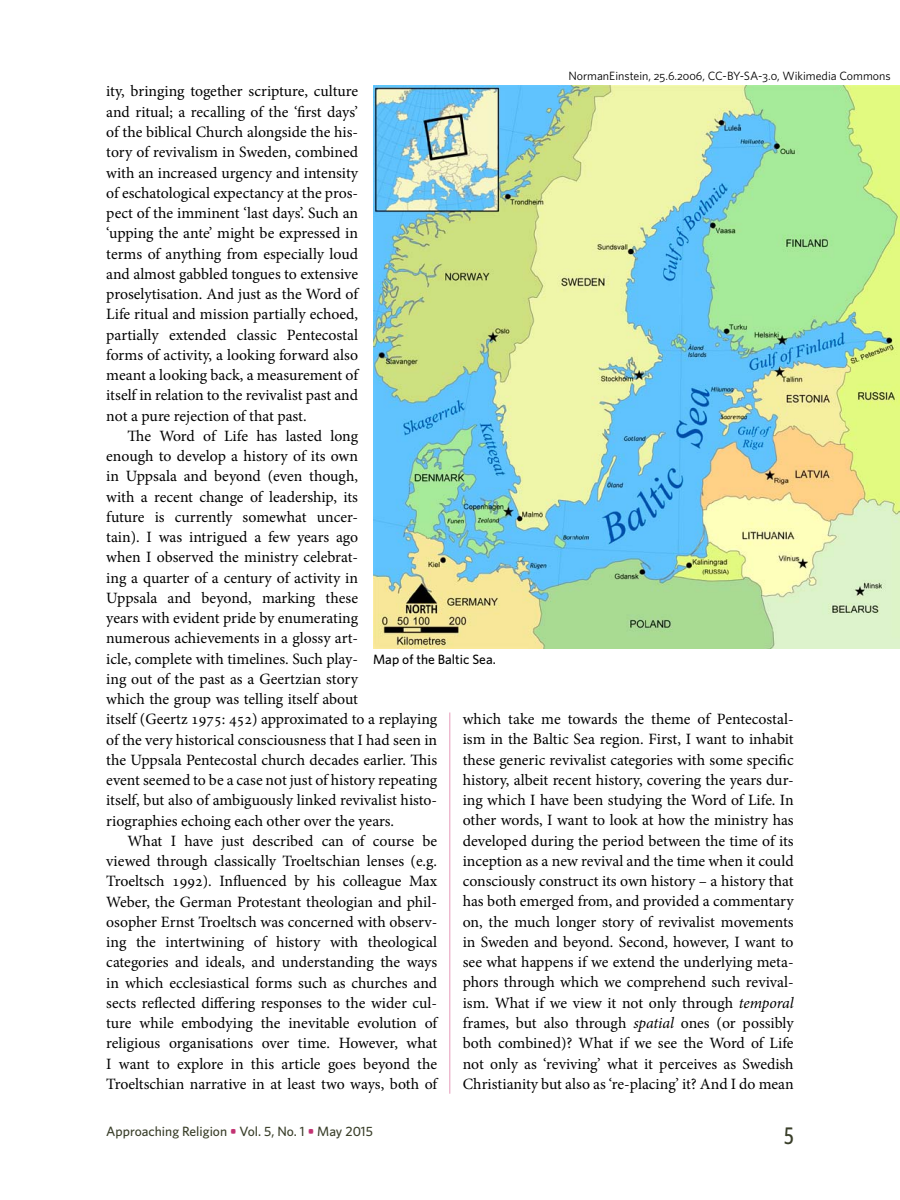
<style>
.page{position:relative;width:900px;height:1200px;background:#fff}
.page>*{position:absolute;margin:0;border:0;box-sizing:border-box;transform-origin:0 0}
.t1{font:500 24px "Whitney Condensed";color:#393e29}
.t2{font:15.75px/20.2px "Minion Pro";letter-spacing:-.005em;color:#000;text-align:justify}
.t3{font:500 13.5px "Whitney";color:#393e29}
.t4{font:500 13.5px "Whitney";color:#000}
.t5{font:12px "Whitney";color:#000}
.s1{font-family:"Whitney Book SC"}
.s2{font-style:italic}
.s3{font-weight:700;color:#c23272}
</style>
<div class="page">
<hr style="left:450px;top:712px;width:1px;height:382px;background:#e69cba">
<img style="left:373px;top:85px;width:527px;height:564px">
<p class="t5" style="left:568px;top:68px;width:324px">NormanEinstein, <span class="s1">25.6.2006</span>, CC-BY-SA-<span class="s1">3.0</span>, Wikimedia Commons</p>
<p class="t2" style="left:106px;top:81px;width:253px">ity, bringing together scripture, culture and ritual; a recalling of the ‘first days’ of the biblical Church alongside the his&shy;tory of revivalism in Sweden, combined with an increased urgency and intensity of eschatological expectancy at the pros&shy;pect of the imminent ‘last days’. Such an ‘upping the ante’ might be expressed in terms of anything from especially loud and almost gabbled tongues to extensive proselytisation. And just as the Word of Life ritual and mission partially echoed, partially extended classic Pentecostal forms of activity, a looking forward also meant a looking back, a measurement of itself in relation to the revivalist past and not a pure rejection of that past.</p>
<p class="t2" style="left:106px;top:426px;width:332px;text-align:left;text-indent:21px">The Word of Life has lasted long<br>enough to develop a history of its own<br>in Uppsala and beyond (even though,<br>with a recent change of leadership, its<br>future is currently somewhat uncer-<br>tain). I was intrigued a few years ago<br>when I observed the ministry celebrat-<br>ing a quarter of a century of activity in<br>Uppsala and beyond, marking these<br>years with evident pride by enumerating<br>numerous achievements in a glossy art-<br>icle, complete with timelines. Such play-<br>ing out of the past as a Geertzian story<br>which the group was telling itself about<br>itself (Geertz 1975: 452) approximated to a replaying of the very historical consciousness that I had seen in the Uppsala Pentecostal church decades earlier. This event seemed to be a case not just of history repeating itself, but also of ambiguously linked revivalist histo&shy;riographies echoing each other over the years.</p>
<p class="t2" style="left:106px;top:831px;width:332px;text-indent:21px">What I have just described can of course be viewed through classically Troeltschian lenses (e.g.<br>Troeltsch 1992). Influenced by his colleague Max Weber, the German Protestant theologian and phil&shy;osopher Ernst Troeltsch was concerned with observ&shy;ing the intertwining of history with theological categories and ideals, and understanding the ways in which ecclesiastical forms such as churches and sects reflected differing responses to the wider cul&shy;ture while embodying the inevitable evolution of religious organisations over time. However, what I want to explore in this article goes beyond the Troeltschian narrative in at least two ways, both of</p>
<p class="t4" style="left:373px;top:650px;width:124px">Map of the Baltic Sea.</p>
<p class="t2" style="left:463px;top:709px;width:332px">which take me towards the theme of Pentecostal&shy;ism in the Baltic Sea region. First, I want to inhabit these generic revivalist categories with some specific history, albeit recent history, covering the years dur&shy;ing which I have been studying the Word of Life. In other words, I want to look at how the ministry has developed during the period between the time of its inception as a new revival and the time when it could consciously construct its own history – a history that has both emerged from, and provided a commentary on, the much longer story of revivalist movements in Sweden and beyond. Second, however, I want to see what happens if we extend the underlying meta&shy;phors through which we comprehend such revival&shy;ism. What if we view it not only through <span class="s2">temporal </span>frames, but also through <span class="s2">spatial</span> ones (or possibly both combined)? What if we see the Word of Life not only as ‘reviving’ what it perceives as Swedish Christianity but also as ‘re-placing’ it? And I do mean</p>
<p class="t3" style="left:106px;top:1122px;width:268px">Approaching Religion <span class="s3">•</span> Vol. 5, No. 1 <span class="s3">•</span> May 2015</p>
<h1 class="t1" style="left:784px;top:1121px;width:11px">5</h1>
</div>
